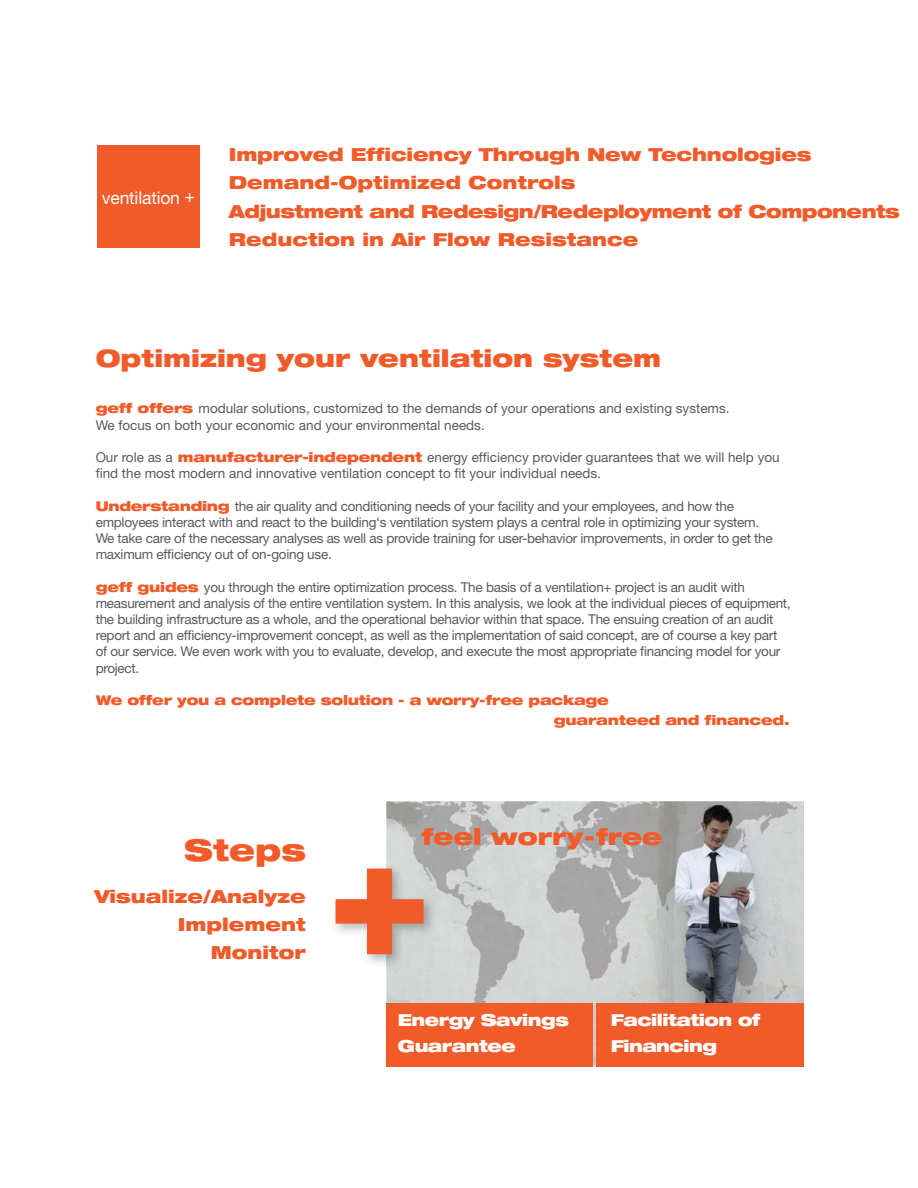
<style>
.page{position:relative;width:918px;height:1188px;background:#fff}
.page>*{position:absolute;margin:0;border:0;box-sizing:border-box;transform-origin:0 0}
.t1{font:900 expanded 30px "Helvetica Neue";color:#f15a29}
.t2{font:900 expanded 24px "Helvetica Neue";color:#f15a29}
.t3{font:900 expanded 22.95px "Helvetica Neue";color:#f15a29}
.t4{font:900 expanded 18px/28.5px "Helvetica Neue";letter-spacing:-.01em;color:#f15a29}
.t5{font:17.55px "Helvetica Neue";letter-spacing:-.01em;color:#fff}
.t6{font:900 expanded 16.65px/25.8px "Helvetica Neue";letter-spacing:-.03em;color:#fff}
.t7{font:13.5px/16.2px "Helvetica Neue";letter-spacing:-.02em;color:#58595b}
.t8{font:13.5px/16.2px "Helvetica Neue";color:#58595b}
.t9{font:900 expanded 13.5px/19.5px "Helvetica Neue";letter-spacing:-.02em;color:#f15a29}
.s1{font-weight:900;font-stretch:expanded;color:#f15a29}
</style>
<div class="page">
<div style="left:97px;top:146px;width:103px;height:102px;background:#f15a29"></div>
<img style="left:386px;top:801px;width:418px;height:265px">
<div style="left:596px;top:1003px;width:208px;height:63px;background:#f15a29"></div>
<img style="left:335px;top:864px;width:101px;height:103px">
<svg style="left:336px;top:869px;width:88px;height:85px"></svg>
<div style="left:386px;top:1003px;width:206px;height:63px;background:#f15a29"></div>
<p class="t5" style="left:102px;top:191px;width:95px">ventilation +</p>
<h3 class="t4" style="left:229px;top:141px;width:673px">Improved Efficiency Through New Technologies Demand-Optimized Controls<br>Adjustment and Redesign/Redeployment of Components Reduction in Air Flow Resistance</h3>
<h2 class="t2" style="left:96px;top:350px;width:567px">Optimizing your ventilation system</h2>
<p class="t8" style="left:96px;top:402px;width:635px"><span class="s1">geff offers</span> modular solutions, customized to the demands of your operations and existing systems.<br>We focus on both your economic and your environmental needs.</p>
<p class="t8" style="left:96px;top:450px;width:685px">Our role as a <span class="s1">manufacturer-independent</span> energy efficiency provider guarantees that we will help you find the most modern and innovative ventilation concept to fit your individual needs.</p>
<p class="t7" style="left:96px;top:499px;width:679px"><span class="s1">Understanding</span> the air quality and conditioning needs of your facility and your employees, and how the employees interact with and react to the building‘s ventilation system plays a central role in optimizing your system.<br>We take care of the necessary analyses as well as provide training for user-behavior improvements, in order to get the maximum efficiency out of on-going use.</p>
<p class="t7" style="left:96px;top:580px;width:697px"><span class="s1">geff guides</span> you through the entire optimization process. The basis of a ventilation+ project is an audit with measurement and analysis of the entire ventilation system. In this analysis, we look at the individual pieces of equipment, the building infrastructure as a whole, and the operational behavior within that space. The ensuing creation of an audit report and an efficiency-improvement concept, as well as the implementation of said concept, are of course a key part of our service. We even work with you to evaluate, develop, and execute the most appropriate financing model for your project.</p>
<p class="t9" style="left:554px;top:692px;width:237px;text-indent:-458px">We offer you a complete solution - a worry-free package<br>guaranteed and financed.</p>
<h1 class="t1" style="left:184px;top:839px;width:123px">Steps</h1>
<h3 class="t4" style="left:94px;top:884px;width:213px;line-height:28px;text-align:right">Visualize/Analyze<br>Implement<br>Monitor</h3>
<h3 class="t3" style="left:422px;top:828px;width:242px">feel worry-free</h3>
<p class="t6" style="left:398px;top:1009px;width:172px">Energy Savings<br>Guarantee</p>
<p class="t6" style="left:611px;top:1009px;width:151px">Facilitation of<br>Financing</p>
</div>
